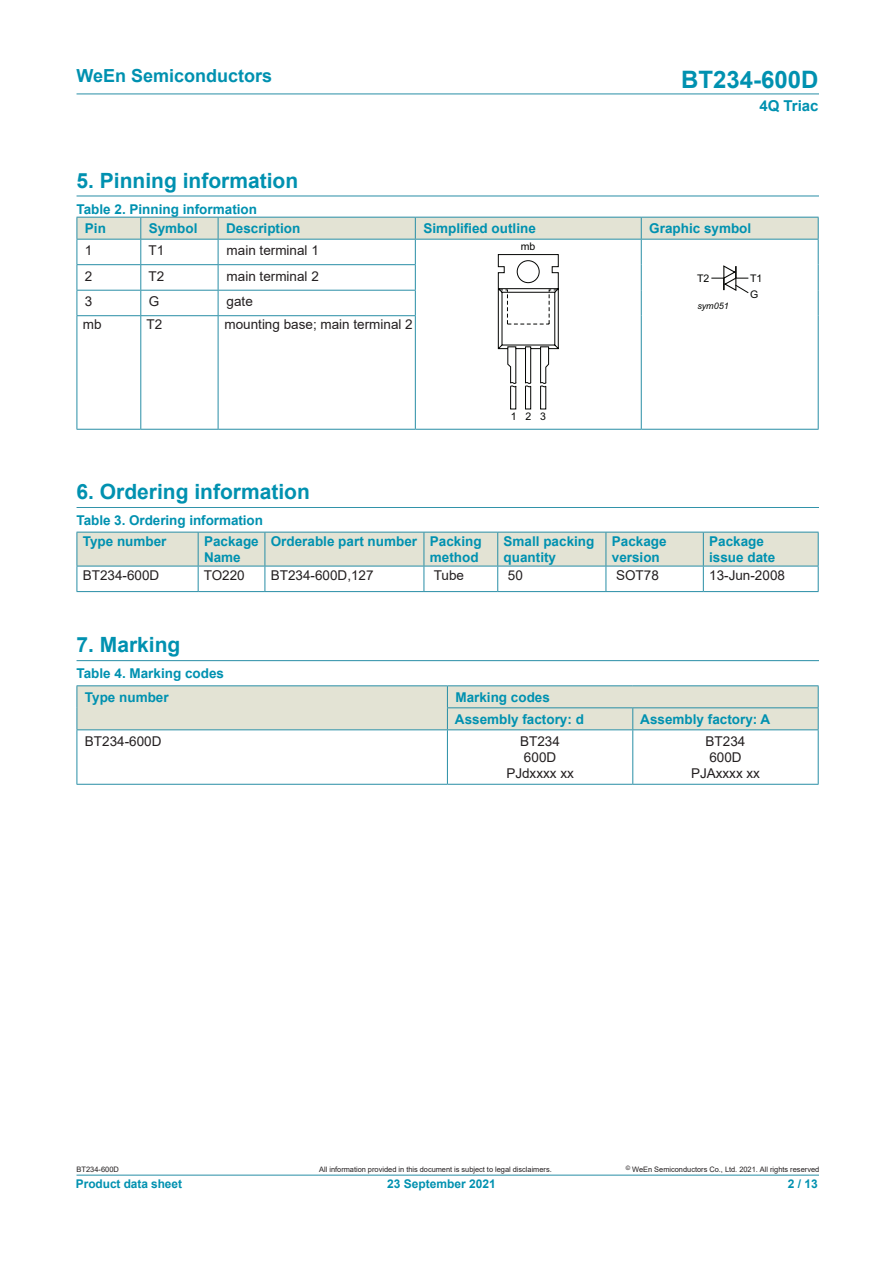
<style>
.page{position:relative;width:893px;height:1263px;background:#fff}
.page>*{position:absolute;margin:0;border:0;box-sizing:border-box;transform-origin:0 0}
.t1{font:700 24px "Arial";color:#0091b0}
.DS1{font:700 21px "Arial";color:#0091b0}
.t2{font:700 18px "Arial";color:#0091b0}
.t3{font:700 15px "Arial";color:#0091b0}
.t4{font:700 13.5px "Arial";color:#0091b0}
.t5{font:13.5px "Arial";color:#231f20}
.t6{font:700 12px "Arial";color:#0091b0}
.t7{font:10.5px/16.8px "Arial";color:#040503}
.t8{font:italic 9px "Arial";letter-spacing:.005em;color:#040503}
.t9{font:7.5px "Arial";letter-spacing:-.005em;color:#231f20}
</style>
<div class="page">
<hr style="left:77px;top:94px;width:742px;height:1px;background:#288ea6">
<hr style="left:77px;top:1175px;width:742px;height:1px;background:#288ea6">
<hr style="left:77px;top:196px;width:742px;height:1px;background:#288ea6">
<hr style="left:641px;top:316px;width:1px;height:113px;background:#288ea6">
<hr style="left:818px;top:316px;width:1px;height:113px;background:#288ea6">
<hr style="left:77px;top:316px;width:1px;height:113px;background:#288ea6">
<hr style="left:140px;top:316px;width:1px;height:113px;background:#288ea6">
<hr style="left:218px;top:316px;width:1px;height:113px;background:#288ea6">
<hr style="left:415px;top:316px;width:1px;height:113px;background:#288ea6">
<hr style="left:77px;top:429px;width:64px;height:1px;background:#288ea6">
<hr style="left:141px;top:429px;width:77px;height:1px;background:#288ea6">
<hr style="left:218px;top:429px;width:197px;height:1px;background:#288ea6">
<hr style="left:415px;top:429px;width:226px;height:1px;background:#288ea6">
<hr style="left:641px;top:429px;width:178px;height:1px;background:#288ea6">
<svg style="left:77px;top:217px;width:742px;height:193px"></svg>
<hr style="left:77px;top:507px;width:742px;height:1px;background:#288ea6">
<svg style="left:77px;top:532px;width:742px;height:59px"></svg>
<hr style="left:77px;top:591px;width:121px;height:1px;background:#288ea6">
<hr style="left:198px;top:591px;width:67px;height:1px;background:#288ea6">
<hr style="left:265px;top:591px;width:159px;height:1px;background:#288ea6">
<hr style="left:424px;top:591px;width:74px;height:1px;background:#288ea6">
<hr style="left:498px;top:591px;width:108px;height:1px;background:#288ea6">
<hr style="left:606px;top:591px;width:97px;height:1px;background:#288ea6">
<hr style="left:703px;top:591px;width:116px;height:1px;background:#288ea6">
<hr style="left:77px;top:660px;width:742px;height:1px;background:#288ea6">
<hr style="left:77px;top:685px;width:370px;height:1px;background:#288ea6">
<hr style="left:447px;top:685px;width:186px;height:1px;background:#288ea6">
<hr style="left:633px;top:685px;width:186px;height:1px;background:#288ea6">
<hr style="left:77px;top:784px;width:370px;height:1px;background:#288ea6">
<hr style="left:447px;top:784px;width:186px;height:1px;background:#288ea6">
<hr style="left:633px;top:784px;width:186px;height:1px;background:#288ea6">
<svg style="left:77px;top:686px;width:742px;height:98px"></svg>
<hr style="left:633px;top:729px;width:186px;height:1px;background:#288ea6">
<h3 class="t2" style="left:77px;top:63px;width:197px">WeEn Semiconductors</h3>
<h1 class="t1" style="left:681px;top:62px;width:139px">BT234-600D</h1>
<p class="t3" style="left:759px;top:95px;width:61px">4Q Triac</p>
<p class="DS1" style="left:77px;top:166px;width:223px">5. Pinning information</p>
<p class="t4" style="left:77px;top:199px;width:182px">Table 2. Pinning information</p>
<p class="t4" style="left:85px;top:219px;width:23px">Pin</p>
<p class="t4" style="left:149px;top:219px;width:50px">Symbol</p>
<p class="t4" style="left:226px;top:219px;width:76px">Description</p>
<p class="t4" style="left:423px;top:219px;width:114px">Simplified outline</p>
<p class="t4" style="left:649px;top:219px;width:104px">Graphic symbol</p>
<p class="t5" style="left:85px;top:241px;width:9px">1</p>
<p class="t5" style="left:149px;top:241px;width:17px">T1</p>
<p class="t5" style="left:227px;top:241px;width:94px">main terminal 1</p>
<p class="t7" style="left:521px;top:238px;width:16px">mb</p>
<p class="t5" style="left:85px;top:266px;width:9px">2</p>
<p class="t5" style="left:149px;top:266px;width:17px">T2</p>
<p class="t5" style="left:227px;top:266px;width:94px">main terminal 2</p>
<p class="t7" style="left:697px;top:270px;width:14px">T2</p>
<p class="t5" style="left:85px;top:292px;width:9px">3</p>
<p class="t5" style="left:149px;top:292px;width:12px">G</p>
<p class="t5" style="left:227px;top:292px;width:28px">gate</p>
<p class="t5" style="left:83px;top:315px;width:20px">mb</p>
<p class="t5" style="left:146px;top:315px;width:17px">T2</p>
<p class="t5" style="left:224px;top:315px;width:190px">mounting base; main terminal 2</p>
<p class="t8" style="left:697px;top:300px;width:33px">sym051</p>
<p class="t7" style="left:750px;top:270px;width:14px">T1<br>G</p>
<p class="t7" style="left:511px;top:408px;width:22px">1 2</p>
<p class="t7" style="left:540px;top:408px;width:7px">3</p>
<p class="DS1" style="left:77px;top:476px;width:235px">6. Ordering information</p>
<p class="t4" style="left:77px;top:510px;width:188px">Table 3. Ordering information</p>
<p class="t4" style="left:83px;top:532px;width:85px">Type number</p>
<p class="t4" style="left:204px;top:532px;width:56px">Package</p>
<p class="t4" style="left:204px;top:548px;width:38px">Name</p>
<p class="t4" style="left:271px;top:532px;width:148px">Orderable part number</p>
<p class="t4" style="left:430px;top:532px;width:53px">Packing</p>
<p class="t4" style="left:430px;top:548px;width:50px">method</p>
<p class="t4" style="left:504px;top:532px;width:92px">Small packing</p>
<p class="t4" style="left:504px;top:548px;width:54px">quantity</p>
<p class="t4" style="left:612px;top:532px;width:56px">Package</p>
<p class="t4" style="left:612px;top:548px;width:50px">version</p>
<p class="t4" style="left:709px;top:532px;width:56px">Package</p>
<p class="t4" style="left:709px;top:548px;width:68px">issue date</p>
<p class="t5" style="left:83px;top:566px;width:78px">BT234-600D</p>
<p class="t5" style="left:204px;top:566px;width:43px">TO220</p>
<p class="t5" style="left:271px;top:566px;width:104px">BT234-600D,127</p>
<p class="t5" style="left:434px;top:566px;width:32px">Tube</p>
<p class="t5" style="left:508px;top:566px;width:17px">50</p>
<p class="t5" style="left:616px;top:566px;width:44px">SOT78</p>
<p class="t5" style="left:709px;top:566px;width:77px">13-Jun-2008</p>
<p class="DS1" style="left:77px;top:629px;width:105px">7. Marking</p>
<p class="t4" style="left:77px;top:664px;width:149px">Table 4. Marking codes</p>
<p class="t4" style="left:85px;top:687px;width:85px">Type number</p>
<p class="t4" style="left:455px;top:687px;width:96px">Marking codes</p>
<p class="t4" style="left:455px;top:709px;width:131px">Assembly factory: d</p>
<p class="t4" style="left:640px;top:709px;width:132px">Assembly factory: A</p>
<p class="t5" style="left:85px;top:732px;width:78px">BT234-600D</p>
<p class="t5" style="left:520px;top:732px;width:41px">BT234</p>
<p class="t5" style="left:524px;top:748px;width:34px">600D</p>
<p class="t5" style="left:506px;top:764px;width:69px">PJdxxxx xx</p>
<p class="t5" style="left:706px;top:732px;width:41px">BT234</p>
<p class="t5" style="left:709px;top:748px;width:34px">600D</p>
<p class="t5" style="left:691px;top:764px;width:71px">PJAxxxx xx</p>
<p class="t9" style="left:77px;top:1164px;width:44px">BT234-600D</p>
<p class="t6" style="left:76px;top:1175px;width:108px">Product data sheet</p>
<p class="t9" style="left:319px;top:1164px;width:234px">All information provided in this document is subject to legal disclaimers.</p>
<p class="t9" style="left:626px;top:1164px;width:195px"><sup>©</sup> WeEn Semiconductors Co., Ltd. 2021. All rights reserved</p>
<p class="t6" style="left:387px;top:1175px;width:110px">23 September 2021</p>
<p class="t6" style="left:788px;top:1175px;width:32px">2 / 13</p>
</div>
